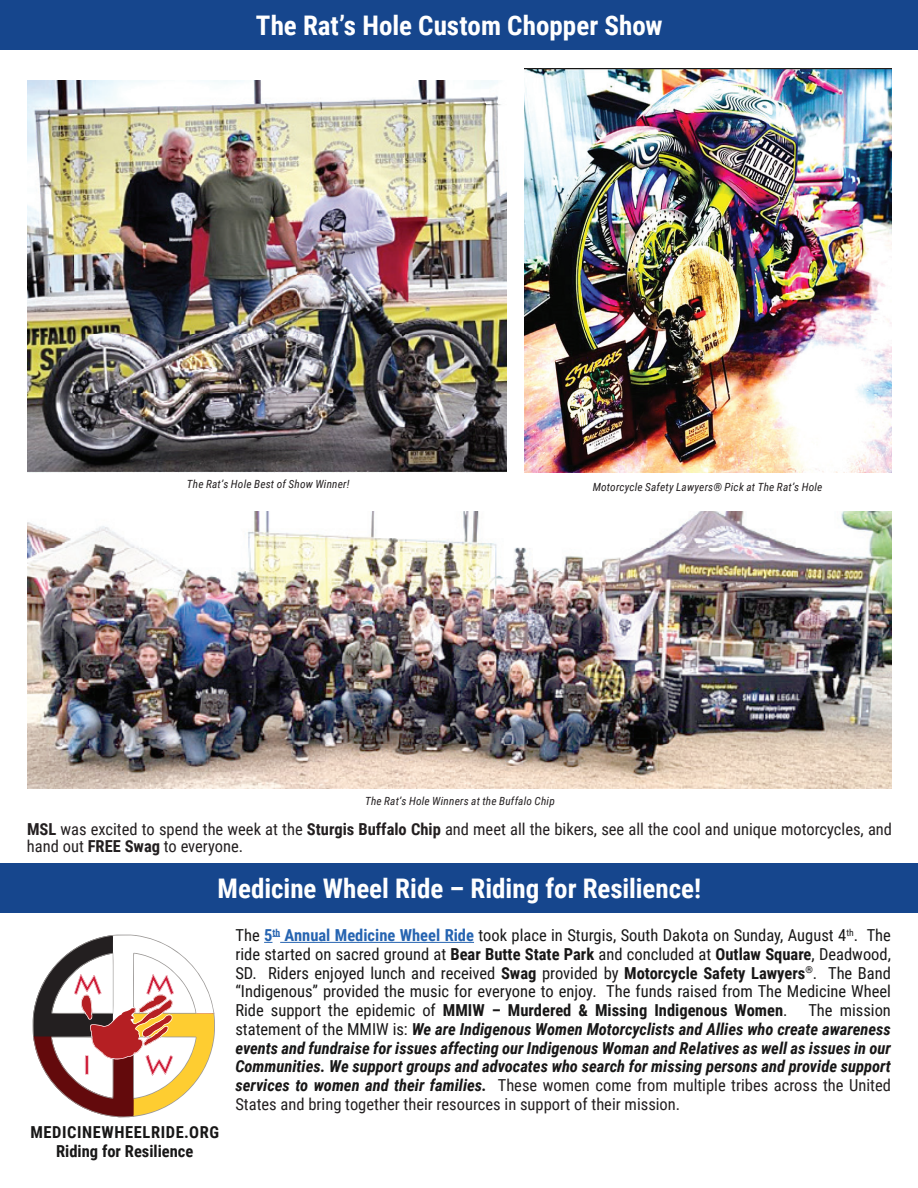
<style>
.page{position:relative;width:918px;height:1188px;background:#fff}
.page>*{position:absolute;margin:0;border:0;box-sizing:border-box;transform-origin:0 0}
.t1{font:700 27px "Roboto Condensed";color:#fff}
.t2{font:italic 700 16.5px/18.8px "Roboto Condensed";color:#181717;text-align:justify}
.t3{font:16.5px/18.8px "Roboto Condensed";color:#181717;text-align:justify}
.t4{font:16.5px/17.9px "Roboto Condensed";color:#231f20}
.t5{font:700 16.5px/18.8px "Roboto Condensed";letter-spacing:.035em;color:#181717;text-align:center}
.t6{font:italic 11.25px "Roboto Condensed";letter-spacing:.015em;color:#231f20}
.s1{font-weight:700}
.s2{font-weight:700;color:#2664b1}
.s3{font-weight:400;font-style:normal}
.s4{font-weight:400;font-style:normal;color:#231f20}
</style>
<div class="page">
<div style="left:0;top:0;width:918px;height:49px;background:#16468d"></div>
<img style="left:28px;top:81px;width:479px;height:391px">
<img style="left:524px;top:69px;width:367px;height:403px">
<img style="left:27px;top:512px;width:864px;height:277px">
<div style="left:0;top:863px;width:918px;height:50px;background:#16468d"></div>
<svg style="left:264px;top:936px;width:16px;height:7px"></svg>
<hr style="left:280px;top:942px;width:194px;height:1px;background:#2664b1">
<svg style="left:33px;top:935px;width:182px;height:182px"></svg>
<h1 class="t1" style="left:256px;top:14px;width:408px">The Rat’s Hole Custom Chopper Show</h1>
<p class="t6" style="left:187px;top:479px;width:164px">The Rat’s Hole Best of Show Winner!</p>
<p class="t6" style="left:593px;top:482px;width:231px">Motorcycle Safety Lawyers® Pick at The Rat’s Hole</p>
<p class="t6" style="left:365px;top:796px;width:191px">The Rat’s Hole Winners at the Buffalo Chip</p>
<p class="t4" style="left:27px;top:821px;width:867px"><span class="s1">MSL</span> was excited to spend the week at the <span class="s1">Sturgis Buffalo Chip</span> and meet all the bikers, see all the cool and unique motorcycles, and hand out <span class="s1">FREE Swag</span> to everyone.</p>
<h1 class="t1" style="left:218px;top:870px;width:485px">Medicine Wheel Ride – Riding for Resilience!</h1>
<p class="t3" style="left:235px;top:927px;width:657px">The <span class="s2">5</span><sup>th</sup> <span class="s2">Annual Medicine Wheel Ride</span> took place in Sturgis, South Dakota on Sunday, August 4<sup>th</sup>. The ride started on sacred ground at <span class="s1">Bear Butte State Park</span> and concluded at <span class="s1">Outlaw Square</span>, Deadwood, SD. Riders enjoyed lunch and received <span class="s1">Swag</span> provided by <span class="s1">Motorcycle Safety Lawyers</span><sup>®</sup>. The Band “Indigenous” provided the music for everyone to enjoy. The funds raised from The Medicine Wheel Ride support the epidemic of <span class="s1">MMIW – Murdered &amp; Missing Indigenous Women</span>.</p>
<p class="t2" style="left:235px;top:1002px;width:657px;text-indent:573px"><span class="s3">The mission statement of the MMIW is:</span> We are Indigenous Women Motorcyclists and Allies who create awareness events and fundraise for issues affecting our Indigenous Woman and Relatives as well as issues in our Communities. We support groups and advocates who search for missing persons and provide support services to women and their families. <span class="s4">These women come from multiple tribes across the United States and bring together their resources in support of their mission.</span></p>
<p class="t5" style="left:30px;top:1122px;width:190px">MEDICINEWHEELRIDE.ORG<br>Riding for Resilience</p>
</div>
